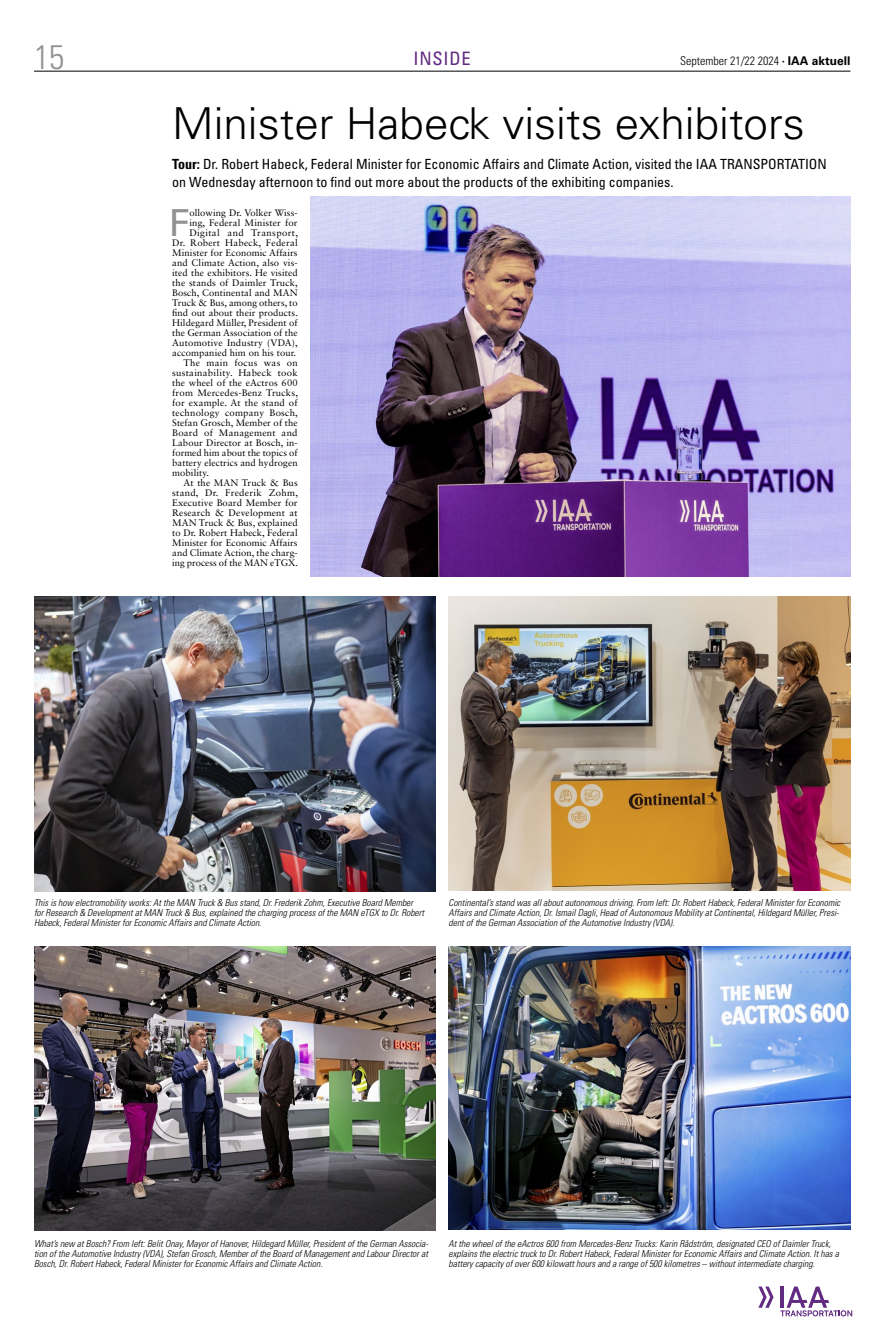
<style>
.page{position:relative;width:893px;height:1333px;background:#fff}
.page>*{position:absolute;margin:0;border:0;box-sizing:border-box;transform-origin:0 0}
.t1{font:300 44px "Univers LT Std";color:#000}
.t2{font:37.2px "Univers LT Std";color:#919190}
.t3{font:300 condensed 34px "Univers LT Std";color:#919190}
.t4{font:condensed 18.5px "Univers LT Std";letter-spacing:.04em;color:#622b81}
.t5{font:condensed 14px/17px "Univers LT Std";color:#000}
.t6{font:300 condensed 12px "Univers LT Std";color:#000}
.t7{font:italic 300 condensed 9.5px/10px "Univers LT Std";color:#000}
.t8{font:9.5px "Sabon LT Std";letter-spacing:.01em;color:#000}
.t9{font:9.5px "Sabon LT Std";letter-spacing:.03em;color:#000}
.t10{font:9.5px "Sabon LT Std";letter-spacing:.04em;color:#000}
.s1{font-weight:700;font-stretch:normal}
.s2{font-weight:700}
</style>
<div class="page">
<hr style="left:34px;top:71px;width:816px;height:1px;background:#000">
<svg style="left:780px;top:1286px;width:72px;height:30px"></svg>
<svg style="left:758px;top:1286px;width:15px;height:21px"></svg>
<img style="left:310px;top:196px;width:540px;height:380px">
<img style="left:449px;top:946px;width:401px;height:283px">
<img style="left:34px;top:596px;width:402px;height:295px">
<img style="left:34px;top:946px;width:402px;height:284px">
<img style="left:449px;top:596px;width:401px;height:294px">
<h3 class="t3" style="left:34px;top:37px;width:32px">15</h3>
<h3 class="t4" style="left:414px;top:47px;width:59px">INSIDE</h3>
<p class="t6" style="left:680px;top:54px;width:172px">September 21/22 2024 <span class="s1">· IAA aktuell</span></p>
<h1 class="t1" style="left:172px;top:97px;width:634px">Minister Habeck visits exhibitors</h1>
<h3 class="t5" style="left:172px;top:156px;width:656px"><span class="s2">Tour:</span> Dr. Robert Habeck, Federal Minister for Economic Affairs and Climate Action, visited the IAA TRANSPORTATION on Wednesday afternoon to find out more about the products of the exhibiting companies.</h3>
<h2 class="t2" style="left:169px;top:201px;width:22px">F</h2>
<p class="t8" style="left:189px;top:207px;width:110px">ollowing Dr. Volker Wiss-</p>
<p class="t8" style="left:189px;top:217px;width:110px">ing, Federal Minister for</p>
<p class="t10" style="left:189px;top:227px;width:110px">Digital and Transport,</p>
<p class="t8" style="left:172px;top:237px;width:127px">Dr. Robert Habeck, Federal</p>
<p class="t8" style="left:172px;top:247px;width:127px">Minister for Economic Affairs</p>
<p class="t8" style="left:172px;top:257px;width:127px">and Climate Action, also vis-</p>
<p class="t8" style="left:172px;top:267px;width:127px">ited the exhibitors. He visited</p>
<p class="t8" style="left:172px;top:277px;width:127px">the stands of Daimler Truck,</p>
<p class="t8" style="left:172px;top:287px;width:127px">Bosch, Continental and MAN</p>
<p class="t8" style="left:172px;top:297px;width:127px">Truck &amp; Bus, among others, to</p>
<p class="t8" style="left:172px;top:307px;width:127px">find out about their products.</p>
<p class="t8" style="left:172px;top:317px;width:127px">Hildegard Müller, President of</p>
<p class="t8" style="left:172px;top:327px;width:127px">the German Association of the</p>
<p class="t8" style="left:172px;top:337px;width:127px">Automotive Industry (VDA),</p>
<p class="t8" style="left:172px;top:347px;width:125px">accompanied him on his tour.</p>
<p class="t9" style="left:184px;top:357px;width:116px">The main focus was on</p>
<p class="t9" style="left:172px;top:367px;width:127px">sustainability. Habeck took</p>
<p class="t8" style="left:172px;top:377px;width:127px">the wheel of the eActros 600</p>
<p class="t8" style="left:172px;top:387px;width:127px">from Mercedes-Benz Trucks,</p>
<p class="t8" style="left:172px;top:397px;width:127px">for example. At the stand of</p>
<p class="t8" style="left:172px;top:407px;width:127px">technology company Bosch,</p>
<p class="t8" style="left:172px;top:417px;width:127px">Stefan Grosch, Member of the</p>
<p class="t8" style="left:172px;top:427px;width:127px">Board of Management and</p>
<p class="t8" style="left:172px;top:437px;width:127px">Labour Director at Bosch, in-</p>
<p class="t8" style="left:172px;top:447px;width:127px">formed him about the topics of</p>
<p class="t8" style="left:172px;top:457px;width:127px">battery electrics and hydrogen</p>
<p class="t8" style="left:172px;top:467px;width:38px">mobility.</p>
<p class="t8" style="left:184px;top:477px;width:116px">At the MAN Truck &amp; Bus</p>
<p class="t9" style="left:172px;top:487px;width:127px">stand, Dr. Frederik Zohm,</p>
<p class="t8" style="left:172px;top:497px;width:127px">Executive Board Member for</p>
<p class="t8" style="left:172px;top:507px;width:127px">Research &amp; Development at</p>
<p class="t8" style="left:172px;top:517px;width:127px">MAN Truck &amp; Bus, explained</p>
<p class="t8" style="left:172px;top:527px;width:127px">to Dr. Robert Habeck, Federal</p>
<p class="t8" style="left:172px;top:537px;width:127px">Minister for Economic Affairs</p>
<p class="t8" style="left:172px;top:547px;width:127px">and Climate Action, the charg-</p>
<p class="t8" style="left:172px;top:557px;width:127px">ing process of the MAN eTGX.</p>
<p class="t7" style="left:34px;top:898px;width:392px">This is how electromobility works: At the MAN Truck &amp; Bus stand, Dr. Frederik Zohm, Executive Board Member for Research &amp; Development at MAN Truck &amp; Bus, explained the charging process of the MAN eTGX to Dr. Robert<br>Habeck, Federal Minister for Economic Affairs and Climate Action.</p>
<p class="t7" style="left:449px;top:898px;width:393px">Continental’s stand was all about autonomous driving. From left: Dr. Robert Habeck, Federal Minister for Economic<br>Affairs and Climate Action, Dr. Ismail Dagli, Head of Autonomous Mobility at Continental, Hildegard Müller, Presi&shy;dent of the German Association of the Automotive Industry (VDA).</p>
<p class="t7" style="left:34px;top:1238px;width:396px;text-align:justify">What’s new at Bosch? From left: Belit Onay, Mayor of Hanover, Hildegard Müller, President of the German Associa&shy;tion of the Automotive Industry (VDA), Stefan Grosch, Member of the Board of Management and Labour Director at Bosch, Dr. Robert Habeck, Federal Minister for Economic Affairs and Climate Action.</p>
<p class="t7" style="left:449px;top:1238px;width:392px">At the wheel of the eActros 600 from Mercedes-Benz Trucks: Karin Rådström, designated CEO of Daimler Truck, explains the electric truck to Dr. Robert Habeck, Federal Minister for Economic Affairs and Climate Action. It has a battery capacity of over 600 kilowatt hours and a range of 500 kilometres – without intermediate charging.</p>
</div>
